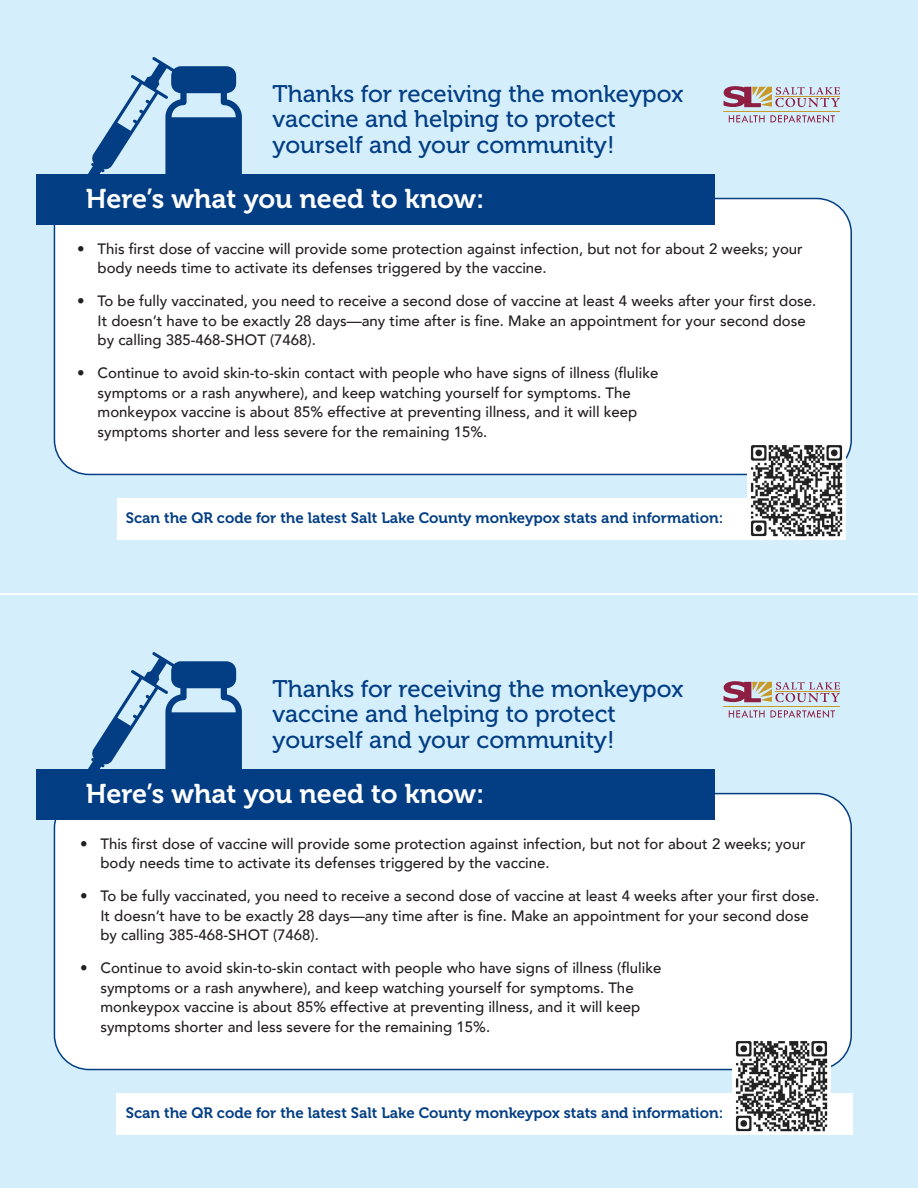
<style>
.page{position:relative;width:918px;height:1188px;background:#fff}
.page>*{position:absolute;margin:0;border:0;box-sizing:border-box;transform-origin:0 0}
.t1{font:27px "Museo 700";color:#fff}
.t2{font:24px/25.5px "Museo 500";color:#033e84}
.t3{font:500 15px/19.5px "Avenir";color:#231f20}
.Paragraph_Style_1{font:15px "Museo 700";color:#033e84}
</style>
<div class="page">
<div style="left:0;top:0;width:918px;height:593px;background:#d4effb"></div>
<div style="left:53px;top:197px;width:799px;height:279px;background:#fff"></div>
<div style="left:117px;top:498px;width:729px;height:42px;background:#fff"></div>
<svg style="left:88px;top:57px;width:154px;height:117px"></svg>
<div style="left:36px;top:174px;width:679px;height:51px;background:#033e84"></div>
<img style="left:748px;top:442px;width:97px;height:95px">
<svg style="left:724px;top:86px;width:115px;height:21px"></svg>
<hr style="left:776px;top:96px;width:63px;height:1px;background:#c8992b">
<hr style="left:724px;top:111px;width:115px;height:1px;background:#c8992b">
<svg style="left:729px;top:115px;width:106px;height:7px"></svg>
<div style="left:0;top:595px;width:918px;height:593px;background:#d4effb"></div>
<div style="left:54px;top:794px;width:797px;height:276px;background:#fff;border-radius:35px"></div>
<div style="left:117px;top:1093px;width:736px;height:42px;background:#fff"></div>
<svg style="left:88px;top:652px;width:154px;height:117px"></svg>
<div style="left:36px;top:769px;width:679px;height:51px;background:#033e84"></div>
<img style="left:733px;top:1041px;width:97px;height:91px">
<svg style="left:724px;top:681px;width:115px;height:21px"></svg>
<hr style="left:776px;top:691px;width:63px;height:1px;background:#c8992b">
<hr style="left:724px;top:706px;width:115px;height:1px;background:#c8992b">
<svg style="left:729px;top:710px;width:106px;height:7px"></svg>
<p class="t2" style="left:273px;top:81px;width:412px">Thanks for receiving the monkeypox vaccine and helping to protect yourself and your community!</p>
<p class="t1" style="left:86px;top:184px;width:400px">Here’s what you need to know:</p>
<p class="t3" style="left:98px;top:238px;width:707px;text-indent:-20px">• This first dose of vaccine will provide some protection against infection, but not for about 2 weeks; your body needs time to activate its defenses triggered by the vaccine.</p>
<p class="t3" style="left:98px;top:291px;width:720px;text-indent:-20px">• To be fully vaccinated, you need to receive a second dose of vaccine at least 4 weeks after your first dose.<br>It doesn’t have to be exactly 28 days—any time after is fine. Make an appointment for your second dose by calling 385-468-SHOT (7468).</p>
<p class="t3" style="left:98px;top:363px;width:563px;text-indent:-20px">• Continue to avoid skin-to-skin contact with people who have signs of illness (flulike symptoms or a rash anywhere), and keep watching yourself for symptoms. The monkeypox vaccine is about 85% effective at preventing illness, and it will keep symptoms shorter and less severe for the remaining 15%.</p>
<p class="Paragraph_Style_1" style="left:126px;top:510px;width:599px">Scan the QR code for the latest Salt Lake County monkeypox stats and information:</p>
<p class="t2" style="left:273px;top:676px;width:412px">Thanks for receiving the monkeypox vaccine and helping to protect yourself and your community!</p>
<p class="t1" style="left:86px;top:779px;width:400px">Here’s what you need to know:</p>
<p class="t3" style="left:100px;top:833px;width:707px;text-indent:-20px">• This first dose of vaccine will provide some protection against infection, but not for about 2 weeks; your body needs time to activate its defenses triggered by the vaccine.</p>
<p class="t3" style="left:100px;top:885px;width:720px;text-indent:-20px">• To be fully vaccinated, you need to receive a second dose of vaccine at least 4 weeks after your first dose.<br>It doesn’t have to be exactly 28 days—any time after is fine. Make an appointment for your second dose by calling 385-468-SHOT (7468).</p>
<p class="t3" style="left:100px;top:957px;width:563px;text-indent:-20px">• Continue to avoid skin-to-skin contact with people who have signs of illness (flulike symptoms or a rash anywhere), and keep watching yourself for symptoms. The monkeypox vaccine is about 85% effective at preventing illness, and it will keep symptoms shorter and less severe for the remaining 15%.</p>
<p class="Paragraph_Style_1" style="left:126px;top:1105px;width:599px">Scan the QR code for the latest Salt Lake County monkeypox stats and information:</p>
</div>
